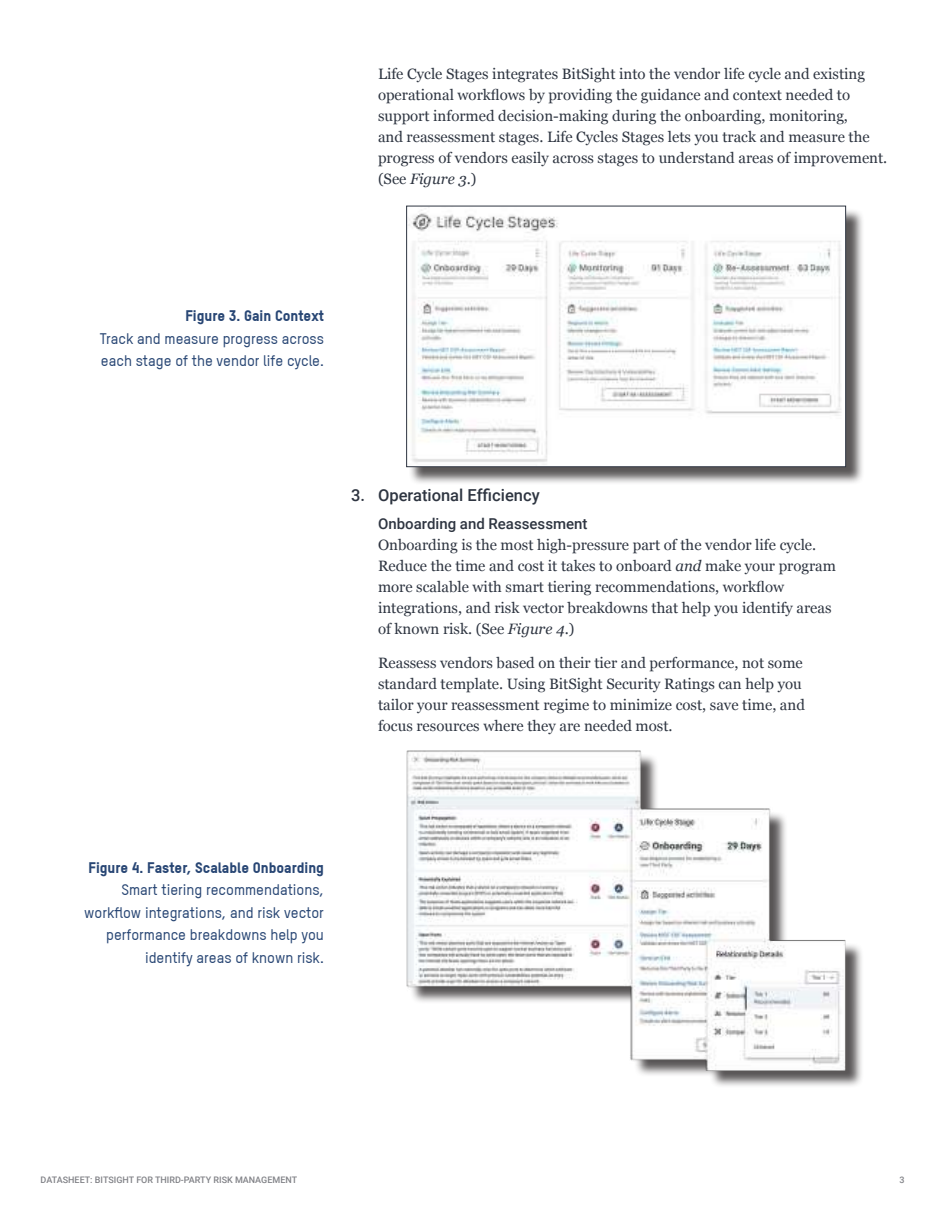
<style>
.page{position:relative;width:945px;height:1215px;background:#fff}
.page>*{position:absolute;margin:0;border:0;box-sizing:border-box;transform-origin:0 0}
.t1{font:500 16.5px "Roboto";color:#2e3541}
.t2{font:15px/21px "Georgia";color:#2e3541}
.t3{font:500 15px/22.5px "T Star Pro";color:#284674}
.t4{font:900 15px "T Star Pro";color:#284674}
.t5{font:500 15px "Roboto";color:#2e3541}
.t6{font:500 9px "Roboto";color:#818287}
.s1{font-style:italic}
</style>
<div class="page">
<div style="left:409px;top:208px;width:455px;height:278px;background:#231f20;opacity:.75"></div>
<img style="left:408px;top:208px;width:436px;height:257px">
<div style="left:406px;top:206px;width:440px;height:261px;border:1px solid #2e3541"></div>
<div style="left:410px;top:753px;width:453px;height:336px;background:#231f20;opacity:.75"></div>
<img style="left:406px;top:751px;width:440px;height:319px">
<p class="t2" style="left:378px;top:63px;width:511px">Life Cycle Stages integrates BitSight into the vendor life cycle and existing operational workflows by providing the guidance and context needed to support informed decision-making during the onboarding, monitoring,<br>and reassessment stages. Life Cycles Stages lets you track and measure the progress of vendors easily across stages to understand areas of improvement. (See <span class="s1">Figure 3</span>.)</p>
<p class="t4" style="left:186px;top:307px;width:140px">Figure 3. Gain Context</p>
<p class="t3" style="left:100px;top:327px;width:226px">Track and measure progress across each stage of the vendor life cycle.</p>
<p class="t1" style="left:351px;top:484px;width:190px">3. Operational Efficiency</p>
<p class="t5" style="left:378px;top:513px;width:211px">Onboarding and Reassessment</p>
<p class="t2" style="left:378px;top:534px;width:460px">Onboarding is the most high-pressure part of the vendor life cycle.<br>Reduce the time and cost it takes to onboard <span class="s1">and</span> make your program more scalable with smart tiering recommendations, workflow integrations, and risk vector breakdowns that help you identify areas of known risk. (See <span class="s1">Figure 4</span>.)</p>
<p class="t2" style="left:378px;top:652px;width:429px">Reassess vendors based on their tier and performance, not some standard template. Using BitSight Security Ratings can help you tailor your reassessment regime to minimize cost, save time, and focus resources where they are needed most.</p>
<p class="t4" style="left:89px;top:858px;width:237px">Figure 4. Faster, Scalable Onboarding</p>
<p class="t3" style="left:84px;top:878px;width:241px;text-align:right">Smart tiering recommendations, workflow integrations, and risk vector performance breakdowns help you identify areas of known risk.</p>
<p class="t6" style="left:40px;top:1173px;width:258px">DATASHEET: BITSIGHT FOR THIRD-PARTY RISK MANAGEMENT</p>
<p class="t6" style="left:899px;top:1173px;width:7px">3</p>
</div>
